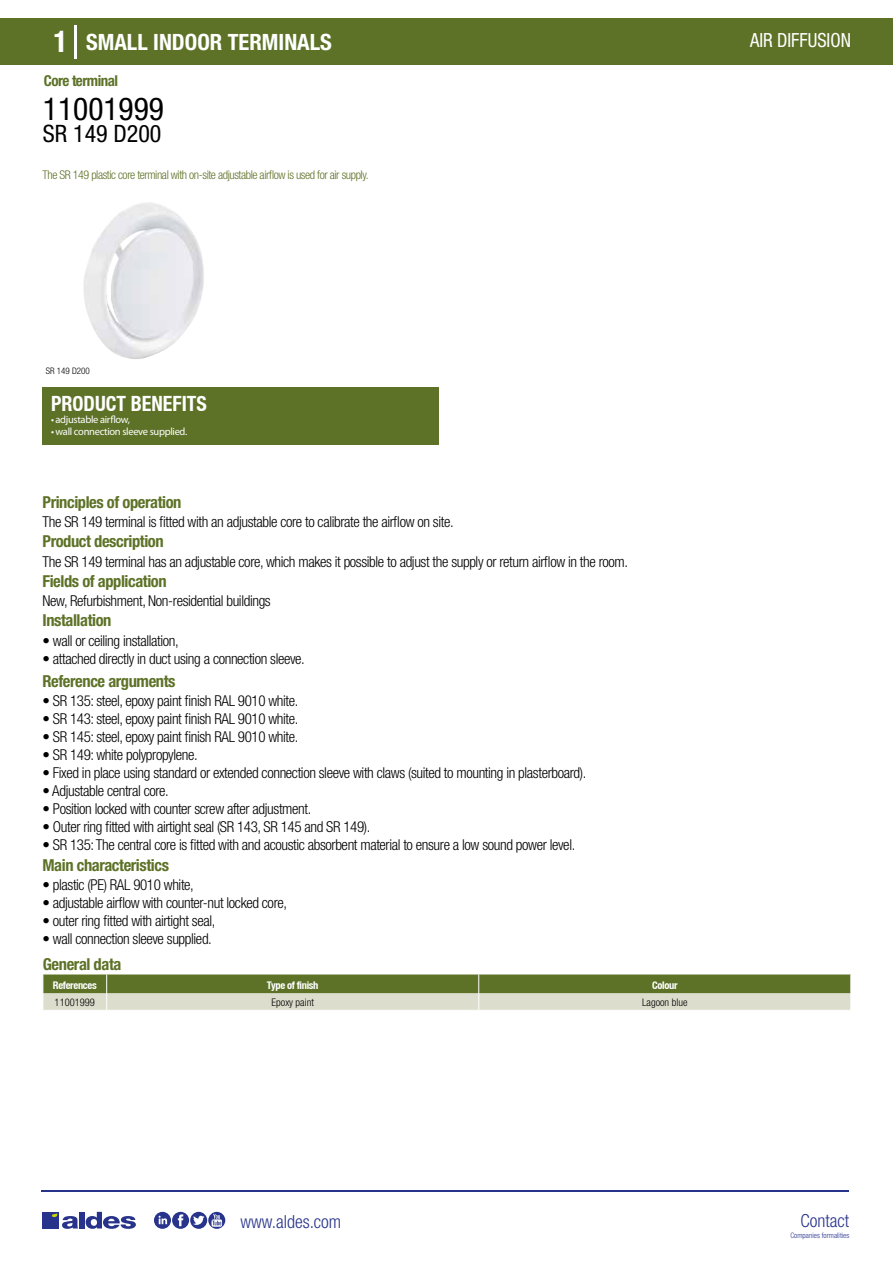
<style>
.page{position:relative;width:893px;height:1263px;background:#fff}
.page>*{position:absolute;margin:0;border:0;box-sizing:border-box;transform-origin:0 0}
.t1{font:condensed 31.5px "Helvetica Neue LT Std";color:#000}
.t2{font:condensed 24px "Helvetica Neue LT Std";color:#000}
.t3{font:700 condensed 22.5px "Helvetica Neue LT Std";color:#fff}
.t4{font:700 condensed 21px "Helvetica Neue";color:#fff;scale:.95 1}
.t5{font:condensed 19.5px "Helvetica Neue LT Std";color:#fff;scale:.95 1}
.t6{font:300 condensed 18px "Helvetica Neue";color:#28348b}
.t7{font:700 condensed 16.5px "Helvetica Neue LT Std";letter-spacing:-.025em;color:#5d7227}
.t8{font:300 condensed 15px "Helvetica Neue LT Std";letter-spacing:-.025em;color:#000}
.t9{font:700 condensed 15px "Helvetica Neue LT Std";letter-spacing:-.035em;color:#5d7227}
.t10{font:300 condensed 12px "Helvetica Neue LT Std";letter-spacing:-.035em;color:#5d7227}
.t11{font:10.5px "Myriad Pro";letter-spacing:-.03em;color:#fff}
.t12{font:700 condensed 10.5px "Helvetica Neue";letter-spacing:-.03em;color:#fff}
.t13{font:300 condensed 10.5px "Helvetica Neue";color:#000}
.t14{font:300 condensed 9px "Helvetica Neue";color:#000}
.t15{font:300 condensed 7.5px "Helvetica Neue";color:#28348b}
.s1{font-size:30px}
</style>
<div class="page">
<div style="left:0;top:18px;width:893px;height:46px;background:#5d7227"></div>
<div style="left:43px;top:387px;width:396px;height:57px;background:#5d7227"></div>
<hr style="left:74px;top:25px;width:2px;height:33px;background:#fff">
<svg style="left:83px;top:202px;width:121px;height:157px"></svg>
<svg style="left:43px;top:974px;width:808px;height:36px;background:#9ba678"></svg>
<hr style="left:41px;top:1190px;width:808px;height:1px;background:#28348b">
<svg style="left:154px;top:1212px;width:71px;height:17px"></svg>
<div style="left:42px;top:1212px;width:17px;height:16px;background:#28348b"></div>
<div style="left:79px;top:1212px;width:5px;height:16px;background:#28348b"></div>
<svg style="left:86px;top:1212px;width:50px;height:17px"></svg>
<svg style="left:52px;top:1213px;width:26px;height:16px"></svg>
<h3 class="t3" style="left:54px;top:28px;width:280px"><span class="s1">1</span> SMALL INDOOR TERMINALS</h3>
<h3 class="t5" style="left:750px;top:29px;width:108px">AIR DIFFUSION</h3>
<p class="t9" style="left:44px;top:71px;width:76px">Core terminal</p>
<h1 class="t1" style="left:43px;top:91px;width:122px">11001999</h1>
<h2 class="t2" style="left:43px;top:120px;width:120px">SR 149 D200</h2>
<p class="t10" style="left:43px;top:167px;width:328px">The SR 149 plastic core terminal with on-site adjustable airflow is used for air supply.</p>
<p class="t14" style="left:46px;top:365px;width:45px">SR 149 D200</p>
<p class="t14" style="left:72px;top:365px;width:13px">unit</p>
<h3 class="t4" style="left:51px;top:391px;width:166px">PRODUCT BENEFITS</h3>
<p class="t11" style="left:51px;top:413px;width:81px">• adjustable airflow,</p>
<p class="t11" style="left:51px;top:425px;width:138px">• wall connection sleeve supplied.</p>
<p class="t7" style="left:43px;top:492px;width:140px">Principles of operation</p>
<p class="t7" style="left:43px;top:531px;width:123px">Product description</p>
<p class="t7" style="left:43px;top:571px;width:126px">Fields of application</p>
<p class="t7" style="left:43px;top:610px;width:70px">Installation</p>
<p class="t8" style="left:43px;top:513px;width:413px">The SR 149 terminal is fitted with an adjustable core to calibrate the airflow on site.</p>
<p class="t8" style="left:43px;top:553px;width:587px">The SR 149 terminal has an adjustable core, which makes it possible to adjust the supply or return airflow in the room.</p>
<p class="t8" style="left:43px;top:592px;width:230px">New, Refurbishment, Non-residential buildings</p>
<p class="t8" style="left:43px;top:632px;width:138px">• wall or ceiling installation,</p>
<p class="t8" style="left:43px;top:650px;width:264px">• attached directly in duct using a connection sleeve.</p>
<p class="t7" style="left:43px;top:671px;width:135px">Reference arguments</p>
<p class="t8" style="left:43px;top:692px;width:257px">• SR 135: steel, epoxy paint finish RAL 9010 white.</p>
<p class="t8" style="left:43px;top:710px;width:257px">• SR 143: steel, epoxy paint finish RAL 9010 white.</p>
<p class="t8" style="left:43px;top:728px;width:257px">• SR 145: steel, epoxy paint finish RAL 9010 white.</p>
<p class="t8" style="left:43px;top:746px;width:157px">• SR 149: white polypropylene.</p>
<p class="t8" style="left:43px;top:764px;width:545px">• Fixed in place using standard or extended connection sleeve with claws (suited to mounting in plasterboard).</p>
<p class="t8" style="left:43px;top:782px;width:128px">• Adjustable central core.</p>
<p class="t8" style="left:43px;top:800px;width:270px">• Position locked with counter screw after adjustment.</p>
<p class="t8" style="left:43px;top:818px;width:329px">• Outer ring fitted with airtight seal (SR 143, SR 145 and SR 149).</p>
<p class="t8" style="left:43px;top:836px;width:534px">• SR 135: The central core is fitted with and acoustic absorbent material to ensure a low sound power level.</p>
<p class="t7" style="left:43px;top:855px;width:128px">Main characteristics</p>
<p class="t8" style="left:43px;top:876px;width:153px">• plastic (PE) RAL 9010 white,</p>
<p class="t8" style="left:43px;top:894px;width:246px">• adjustable airflow with counter-nut locked core,</p>
<p class="t8" style="left:43px;top:912px;width:174px">• outer ring fitted with airtight seal,</p>
<p class="t8" style="left:43px;top:930px;width:171px">• wall connection sleeve supplied.</p>
<p class="t7" style="left:43px;top:954px;width:80px">General data</p>
<p class="t12" style="left:53px;top:979px;width:45px">References</p>
<p class="t12" style="left:267px;top:979px;width:53px">Type of finish</p>
<p class="t12" style="left:652px;top:979px;width:27px">Colour</p>
<p class="t13" style="left:55px;top:996px;width:42px">11001999</p>
<p class="t13" style="left:272px;top:996px;width:44px">Epoxy paint</p>
<p class="t13" style="left:642px;top:996px;width:47px">Lagoon blue</p>
<p class="t6" style="left:240px;top:1211px;width:102px">www.aldes.com</p>
<p class="t6" style="left:800px;top:1211px;width:50px">Contact</p>
<p class="t15" style="left:790px;top:1230px;width:60px">Companies formalities</p>
</div>
